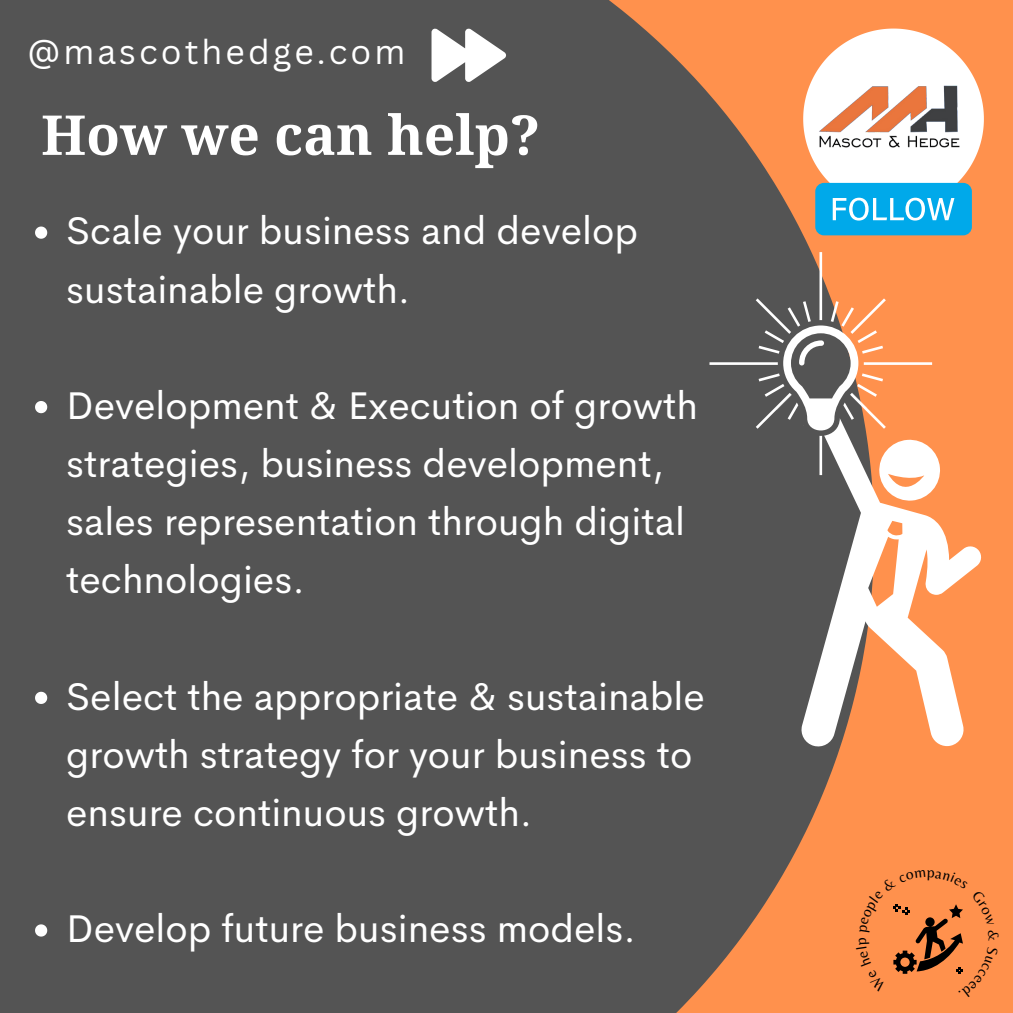
<style>
.page{position:relative;width:1013px;height:1013px;background:#fff}
.page>*{position:absolute;margin:0;border:0;box-sizing:border-box;transform-origin:0 0}
.t1{font:700 55px "Noto Serif";color:#fff}
.t2{font:38.75px/58.1px "Cerebri Sans";color:#fff}
.t3{font:33.75px "Canva Sans";letter-spacing:.09em;color:#fff}
</style>
<div class="page">
<div style="left:216px;top:0;width:796px;height:1012px;background:#ff914d"></div>
<div style="left:0;top:0;width:874px;height:1012px;background:#545454"></div>
<div style="left:815px;top:183px;width:156px;height:52px;background:#00a9ea;border-radius:9px"></div>
<svg style="left:803px;top:29px;width:180px;height:191px"></svg>
<svg style="left:431px;top:29px;width:75px;height:53px;background:#bfbfbf"></svg>
<svg style="left:35px;top:226px;width:12px;height:13px"></svg>
<svg style="left:35px;top:401px;width:12px;height:12px"></svg>
<svg style="left:35px;top:691px;width:12px;height:13px"></svg>
<svg style="left:35px;top:924px;width:12px;height:12px"></svg>
<svg style="left:799px;top:502px;width:183px;height:246px"></svg>
<svg style="left:709px;top:252px;width:231px;height:250px"></svg>
<svg style="left:856px;top:869px;width:107px;height:128px"></svg>
<p class="t3" style="left:28px;top:28px;width:379px">@mascothedge.com</p>
<h1 class="t1" style="left:41px;top:96px;width:500px">How we can help?</h1>
<p class="t2" style="left:66px;top:202px;width:573px">Scale your business and develop sustainable growth.</p>
<p class="t2" style="left:66px;top:376px;width:633px">Development &amp; Execution of growth strategies, business development, sales representation through digital technologies.</p>
<p class="t2" style="left:66px;top:667px;width:640px">Select the appropriate &amp; sustainable growth strategy for your business to ensure continuous growth.</p>
<p class="t2" style="left:66px;top:899px;width:571px">Develop future business models.</p>
</div>
